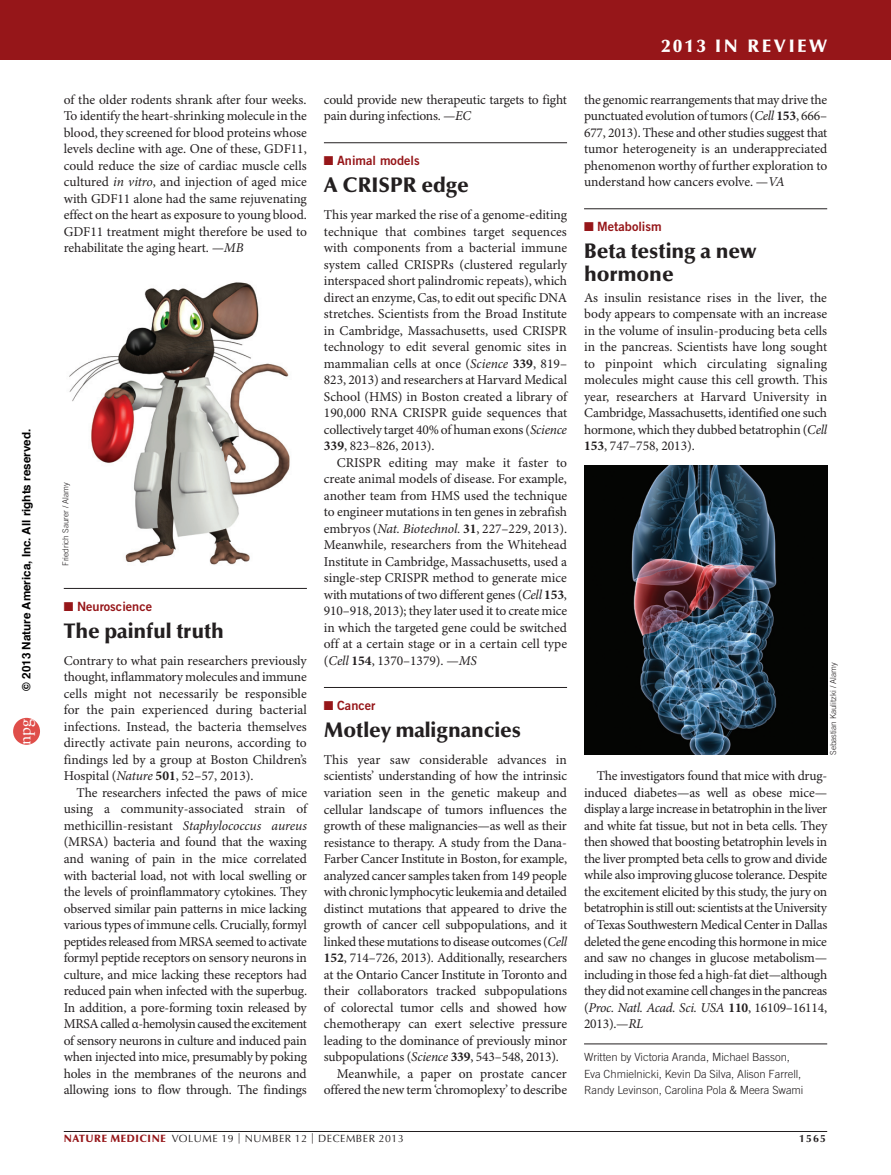
<style>
.page{position:relative;width:891px;height:1175px;background:#fff}
.page>*{position:absolute;margin:0;border:0;box-sizing:border-box;transform-origin:0 0}
.t1{font:900 21px/22.5px "Optima LT Std";letter-spacing:-.005em;color:#231f20}
.t2{font:900 18px "Optima LT Std";letter-spacing:.15em;color:#fff}
.t3{font:17.4px "Adobe Garamond Pro";color:#fff}
.t4{font:13.5px/16.5px "Minion Pro";letter-spacing:-.01em;color:#231f20;text-align:justify}
.t5{font:12.75px "Trade Gothic LT Std Bd 2";color:#961619}
.t6{font:700 11.7px "Helvetica";color:#000}
.t7{font:300 11.25px/16.5px "Trade Gothic LT Std";letter-spacing:-.005em;color:#231f20}
.t8{font:10.5px "Optima LT Std";letter-spacing:.05em;color:#231f20}
.t9{font:700 10.5px "Optima LT Std";color:#231f20}
.t10{font:300 8.25px "Trade Gothic LT Std";letter-spacing:-.005em;color:#231f20}
.s1{font-style:italic}
.s2{font-weight:700}
.s3{font-weight:900;color:#961619}
</style>
<div class="page">
<div style="left:0;top:0;width:891px;height:60px;background:#961619"></div>
<hr style="left:64px;top:1131px;width:763px;height:1px;background:#231f20">
<hr style="left:64px;top:588px;width:243px;height:1px;background:#231f20">
<hr style="left:584px;top:1043px;width:243px;height:1px;background:#231f20">
<hr style="left:324px;top:142px;width:243px;height:1px;background:#231f20">
<hr style="left:324px;top:687px;width:243px;height:1px;background:#231f20">
<hr style="left:584px;top:208px;width:243px;height:1px;background:#231f20">
<img style="left:69px;top:282px;width:221px;height:283px">
<img style="left:584px;top:465px;width:243px;height:290px">
<div style="left:13px;top:718px;width:27px;height:26px;background:#df4e4a;border-radius:50%"></div>
<p class="t6" style="left:17px;top:690px;width:263px;rotate:-90deg">© 2013 Nature America, Inc. All rights reserved.</p>
<p class="t3" style="left:14px;top:744px;width:28px;rotate:-90deg">npg</p>
<h2 class="t2" style="left:661px;top:35px;width:167px">2013 IN REVIEW</h2>
<p class="t4" style="left:64px;top:92px;width:245px">of the older rodents shrank after four weeks.<br>To identify the heart-shrinking molecule in the blood, they screened for blood proteins whose levels decline with age. One of these, GDF11, could reduce the size of cardiac muscle cells cultured <span class="s1">in vitro</span>, and injection of aged mice with GDF11 alone had the same rejuvenating effect on the heart as exposure to young blood.<br>GDF11 treatment might therefore be used to rehabilitate the aging heart. <span class="s1">—MB</span></p>
<p class="t10" style="left:61px;top:566px;width:85px;rotate:-90deg">Friedrich Saurer / Alamy</p>
<p class="t5" style="left:64px;top:598px;width:90px">■ Neuroscience</p>
<h1 class="t1" style="left:64px;top:620px;width:162px">The painful truth</h1>
<p class="t4" style="left:64px;top:653px;width:245px">Contrary to what pain researchers previously thought, inflammatory molecules and immune cells might not necessarily be responsible for the pain experienced during bacterial infections. Instead, the bacteria themselves directly activate pain neurons, according to findings led by a group at Boston Children’s Hospital (<span class="s1">Nature</span> <span class="s2">501</span>, 52–57, 2013).</p>
<p class="t4" style="left:64px;top:785px;width:245px;text-indent:13px">The researchers infected the paws of mice using a community-associated strain of methicillin-resistant <span class="s1">Staphylococcus aureus </span>(MRSA) bacteria and found that the waxing and waning of pain in the mice correlated with bacterial load, not with local swelling or the levels of proinflammatory cytokines. They observed similar pain patterns in mice lacking various types of immune cells. Crucially, formyl peptides released from MRSA seemed to activate formyl peptide receptors on sensory neurons in culture, and mice lacking these receptors had reduced pain when infected with the superbug.<br>In addition, a pore-forming toxin released by MRSA called α-hemolysin caused the excitement of sensory neurons in culture and induced pain when injected into mice, presumably by poking holes in the membranes of the neurons and allowing ions to flow through. The findings</p>
<p class="t4" style="left:324px;top:92px;width:245px">could provide new therapeutic targets to fight pain during infections. <span class="s1">—EC</span></p>
<p class="t5" style="left:324px;top:153px;width:97px">■ Animal models</p>
<h1 class="t1" style="left:324px;top:174px;width:147px">A CRISPR edge</h1>
<p class="t4" style="left:324px;top:207px;width:245px">This year marked the rise of a genome-editing technique that combines target sequences with components from a bacterial immune system called CRISPRs (clustered regularly interspaced short palindromic repeats), which direct an enzyme, Cas, to edit out specific DNA stretches. Scientists from the Broad Institute in Cambridge, Massachusetts, used CRISPR technology to edit several genomic sites in mammalian cells at once (<span class="s1">Science</span> <span class="s2">339</span>, 819– 823, 2013) and researchers at Harvard Medical School (HMS) in Boston created a library of 190,000 RNA CRISPR guide sequences that collectively target 40% of human exons (<span class="s1">Science </span><span class="s2">339</span>, 823–826, 2013).</p>
<p class="t4" style="left:324px;top:455px;width:245px;text-indent:13px">CRISPR editing may make it faster to create animal models of disease. For example, another team from HMS used the technique to engineer mutations in ten genes in zebrafish embryos (<span class="s1">Nat. Biotechnol.</span> <span class="s2">31</span>, 227–229, 2013).<br>Meanwhile, researchers from the Whitehead Institute in Cambridge, Massachusetts, used a single-step CRISPR method to generate mice with mutations of two different genes (<span class="s1">Cell</span> <span class="s2">153</span>, 910–918, 2013); they later used it to create mice in which the targeted gene could be switched off at a certain stage or in a certain cell type (<span class="s1">Cell</span> <span class="s2">154</span>, 1370–1379). —<span class="s1">MS</span></p>
<p class="t5" style="left:324px;top:697px;width:53px">■ Cancer</p>
<h1 class="t1" style="left:324px;top:719px;width:199px">Motley malignancies</h1>
<p class="t4" style="left:324px;top:752px;width:245px">This year saw considerable advances in</p>
<p class="t4" style="left:324px;top:768px;width:245px">scientists’ understanding of how the intrinsic</p>
<p class="t4" style="left:324px;top:785px;width:245px">variation seen in the genetic makeup and</p>
<p class="t4" style="left:324px;top:801px;width:244px">cellular landscape of tumors influences the</p>
<p class="t4" style="left:324px;top:818px;width:244px">growth of these malignancies—as well as their</p>
<p class="t4" style="left:324px;top:834px;width:244px">resistance to therapy. A study from the Dana-</p>
<p class="t4" style="left:324px;top:851px;width:245px">Farber Cancer Institute in Boston, for example,</p>
<p class="t4" style="left:324px;top:867px;width:245px">analyzed cancer samples taken from 149 people</p>
<p class="t4" style="left:324px;top:884px;width:245px">with chronic lymphocytic leukemia and detailed</p>
<p class="t4" style="left:324px;top:900px;width:245px">distinct mutations that appeared to drive the</p>
<p class="t4" style="left:324px;top:917px;width:245px">growth of cancer cell subpopulations, and it</p>
<p class="t4" style="left:324px;top:933px;width:245px">linked these mutations to disease outcomes (<span class="s1">Cell</span></p>
<p class="t4" style="left:324px;top:950px;width:245px"><span class="s2">152</span>, 714–726, 2013). Additionally, researchers</p>
<p class="t4" style="left:324px;top:966px;width:245px">at the Ontario Cancer Institute in Toronto and</p>
<p class="t4" style="left:324px;top:983px;width:245px">their collaborators tracked subpopulations</p>
<p class="t4" style="left:324px;top:999px;width:244px">of colorectal tumor cells and showed how</p>
<p class="t4" style="left:324px;top:1016px;width:245px">chemotherapy can exert selective pressure</p>
<p class="t4" style="left:324px;top:1032px;width:245px">leading to the dominance of previously minor</p>
<p class="t4" style="left:324px;top:1049px;width:236px">subpopulations (<span class="s1">Science</span> <span class="s2">339</span>, 543–548, 2013).</p>
<p class="t4" style="left:337px;top:1065px;width:232px">Meanwhile, a paper on prostate cancer</p>
<p class="t4" style="left:324px;top:1082px;width:245px">offered the new term ‘chromoplexy’ to describe</p>
<p class="t4" style="left:584px;top:92px;width:245px">the genomic rearrangements that may drive the punctuated evolution of tumors (<span class="s1">Cell</span> <span class="s2">153</span>, 666– 677, 2013). These and other studies suggest that tumor heterogeneity is an underappreciated phenomenon worthy of further exploration to understand how cancers evolve. —<span class="s1">VA</span></p>
<p class="t5" style="left:584px;top:219px;width:79px">■ Metabolism</p>
<h1 class="t1" style="left:584px;top:240px;width:174px">Beta testing a new hormone</h1>
<p class="t4" style="left:584px;top:290px;width:245px">As insulin resistance rises in the liver, the body appears to compensate with an increase in the volume of insulin-producing beta cells in the pancreas. Scientists have long sought to pinpoint which circulating signaling molecules might cause this cell growth. This year, researchers at Harvard University in Cambridge, Massachusetts, identified one such hormone, which they dubbed betatrophin (<span class="s1">Cell </span><span class="s2">153</span>, 747–758, 2013).</p>
<p class="t10" style="left:828px;top:755px;width:94px;rotate:-90deg">Sebastian Kaulitzki / Alamy</p>
<p class="t4" style="left:584px;top:768px;width:245px;text-indent:13px">The investigators found that mice with drug&shy;induced diabetes—as well as obese mice— display a large increase in betatrophin in the liver and white fat tissue, but not in beta cells. They then showed that boosting betatrophin levels in the liver prompted beta cells to grow and divide while also improving glucose tolerance. Despite the excitement elicited by this study, the jury on betatrophin is still out: scientists at the University of Texas Southwestern Medical Center in Dallas deleted the gene encoding this hormone in mice and saw no changes in glucose metabolism— including in those fed a high-fat diet—although they did not examine cell changesin the pancreas (<span class="s1">Proc. Natl. Acad. Sci. USA</span> <span class="s2">110</span>, 16109–16114, 2013).—<span class="s1">RL</span></p>
<p class="t7" style="left:584px;top:1048px;width:221px">Written by Victoria Aranda, Michael Basson,<br>Eva Chmielnicki, Kevin Da Silva, Alison Farrell,<br>Randy Levinson, Carolina Pola &amp; Meera Swami</p>
<p class="t8" style="left:64px;top:1132px;width:342px"><span class="s3">NATURE MEDICINE</span> VOLUME 19 | NUMBER 12 | DECEMBER 2013</p>
<p class="t9" style="left:799px;top:1132px;width:28px">1565</p>
</div>
